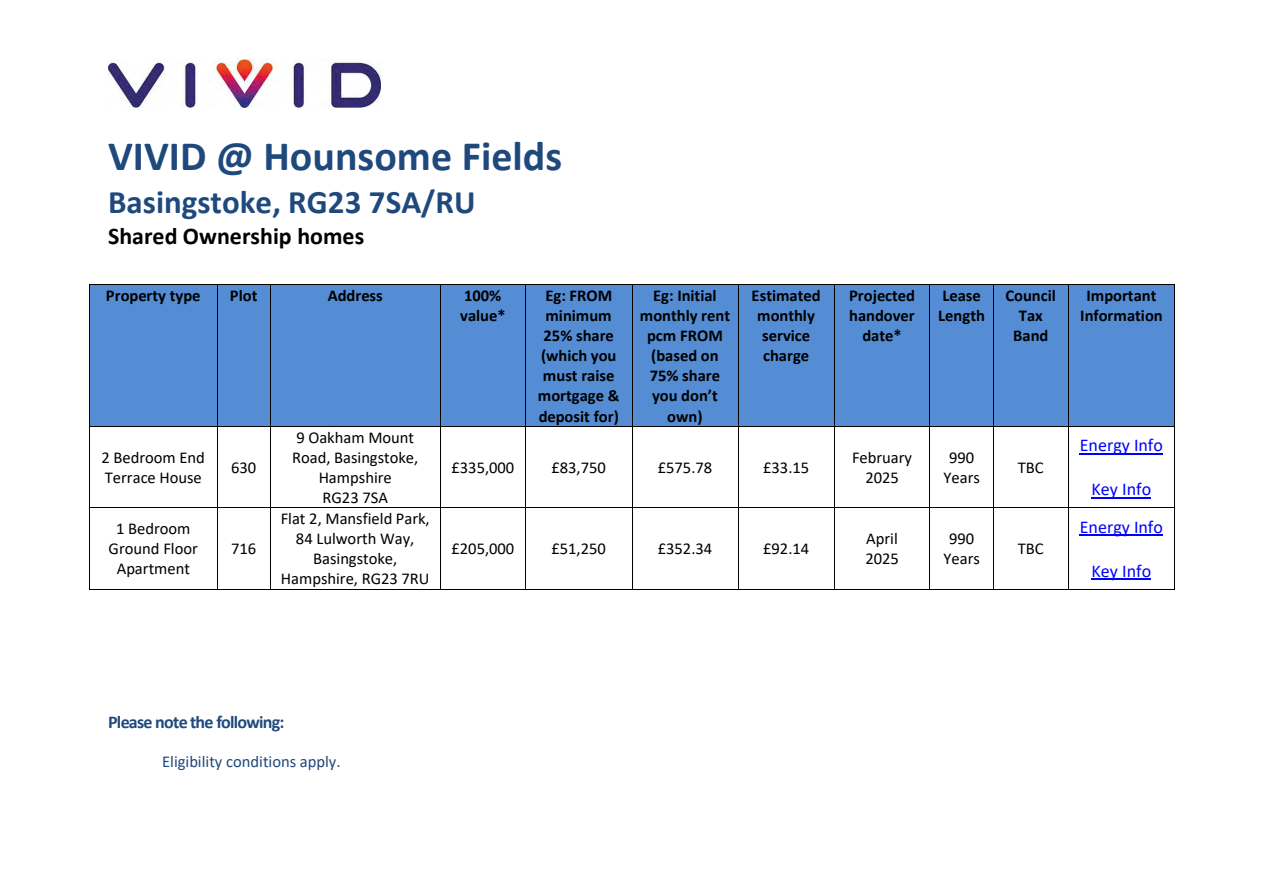
<style>
.page{position:relative;width:1264px;height:893px;background:#fff}
.page>*{position:absolute;margin:0;border:0;box-sizing:border-box;transform-origin:0 0}
.t1{font:700 42px "Calibri";color:#1f497d}
.t2{font:700 33px "Calibri";color:#1f497d}
.t3{font:700 24px "Calibri";color:#000}
.t4{font:18px "Calibri";color:#00f}
.t5{font:700 18px "Calibri";letter-spacing:-.04em;color:#1f497d}
.t6{font:16.5px/20.1px "Calibri";color:#000;text-align:center}
.t7{font:700 16.5px/20.1px "Calibri";color:#000;text-align:center}
.t8{font:16.5px "Calibri";color:#1f497d}
</style>
<div class="page">
<img style="left:108px;top:59px;width:272px;height:49px">
<div style="left:90px;top:285px;width:127px;height:141px;background:#548dd4"></div>
<div style="left:217px;top:285px;width:53px;height:141px;background:#548dd4"></div>
<div style="left:270px;top:285px;width:170px;height:141px;background:#548dd4"></div>
<div style="left:440px;top:285px;width:85px;height:141px;background:#548dd4"></div>
<div style="left:525px;top:285px;width:106px;height:141px;background:#548dd4"></div>
<div style="left:632px;top:285px;width:105px;height:141px;background:#548dd4"></div>
<div style="left:738px;top:285px;width:95px;height:141px;background:#548dd4"></div>
<div style="left:834px;top:285px;width:95px;height:141px;background:#548dd4"></div>
<div style="left:929px;top:285px;width:63px;height:141px;background:#548dd4"></div>
<div style="left:993px;top:285px;width:74px;height:141px;background:#548dd4"></div>
<div style="left:1068px;top:285px;width:105px;height:141px;background:#548dd4"></div>
<hr style="left:90px;top:284px;width:127px;height:1px;background:#000">
<hr style="left:217px;top:284px;width:53px;height:1px;background:#000">
<hr style="left:270px;top:284px;width:170px;height:1px;background:#000">
<hr style="left:440px;top:284px;width:85px;height:1px;background:#000">
<hr style="left:525px;top:284px;width:106px;height:1px;background:#000">
<hr style="left:632px;top:284px;width:105px;height:1px;background:#000">
<hr style="left:738px;top:284px;width:95px;height:1px;background:#000">
<hr style="left:834px;top:284px;width:95px;height:1px;background:#000">
<hr style="left:929px;top:284px;width:63px;height:1px;background:#000">
<hr style="left:993px;top:284px;width:74px;height:1px;background:#000">
<hr style="left:1068px;top:284px;width:105px;height:1px;background:#000">
<hr style="left:89px;top:285px;width:1px;height:141px;background:#000">
<hr style="left:217px;top:285px;width:1px;height:141px;background:#000">
<hr style="left:270px;top:285px;width:1px;height:141px;background:#000">
<hr style="left:440px;top:285px;width:1px;height:141px;background:#000">
<hr style="left:525px;top:285px;width:1px;height:141px;background:#000">
<hr style="left:631px;top:285px;width:1px;height:141px;background:#000">
<hr style="left:737px;top:285px;width:1px;height:141px;background:#000">
<hr style="left:833px;top:285px;width:1px;height:141px;background:#000">
<hr style="left:929px;top:285px;width:1px;height:141px;background:#000">
<hr style="left:992px;top:285px;width:1px;height:141px;background:#000">
<hr style="left:1067px;top:285px;width:1px;height:141px;background:#000">
<hr style="left:1173px;top:285px;width:1px;height:141px;background:#000">
<hr style="left:1079px;top:453px;width:83px;height:2px;background:#00f">
<hr style="left:1091px;top:497px;width:59px;height:2px;background:#00f">
<hr style="left:90px;top:426px;width:127px;height:1px;background:#000">
<hr style="left:217px;top:426px;width:53px;height:1px;background:#000">
<hr style="left:270px;top:426px;width:170px;height:1px;background:#000">
<hr style="left:440px;top:426px;width:85px;height:1px;background:#000">
<hr style="left:525px;top:426px;width:106px;height:1px;background:#000">
<hr style="left:632px;top:426px;width:105px;height:1px;background:#000">
<hr style="left:738px;top:426px;width:95px;height:1px;background:#000">
<hr style="left:834px;top:426px;width:95px;height:1px;background:#000">
<hr style="left:929px;top:426px;width:63px;height:1px;background:#000">
<hr style="left:993px;top:426px;width:74px;height:1px;background:#000">
<hr style="left:1068px;top:426px;width:105px;height:1px;background:#000">
<hr style="left:89px;top:427px;width:1px;height:81px;background:#000">
<hr style="left:217px;top:427px;width:1px;height:81px;background:#000">
<hr style="left:270px;top:427px;width:1px;height:81px;background:#000">
<hr style="left:440px;top:427px;width:1px;height:81px;background:#000">
<hr style="left:525px;top:427px;width:1px;height:81px;background:#000">
<hr style="left:631px;top:427px;width:1px;height:81px;background:#000">
<hr style="left:737px;top:427px;width:1px;height:81px;background:#000">
<hr style="left:833px;top:427px;width:1px;height:81px;background:#000">
<hr style="left:929px;top:427px;width:1px;height:81px;background:#000">
<hr style="left:992px;top:427px;width:1px;height:81px;background:#000">
<hr style="left:1067px;top:427px;width:1px;height:81px;background:#000">
<hr style="left:1173px;top:427px;width:1px;height:81px;background:#000">
<hr style="left:1079px;top:535px;width:83px;height:1px;background:#00f">
<hr style="left:1091px;top:579px;width:59px;height:1px;background:#00f">
<hr style="left:90px;top:508px;width:127px;height:1px;background:#000">
<hr style="left:217px;top:508px;width:53px;height:1px;background:#000">
<hr style="left:270px;top:508px;width:170px;height:1px;background:#000">
<hr style="left:440px;top:508px;width:85px;height:1px;background:#000">
<hr style="left:525px;top:508px;width:106px;height:1px;background:#000">
<hr style="left:632px;top:508px;width:105px;height:1px;background:#000">
<hr style="left:738px;top:508px;width:95px;height:1px;background:#000">
<hr style="left:834px;top:508px;width:95px;height:1px;background:#000">
<hr style="left:929px;top:508px;width:63px;height:1px;background:#000">
<hr style="left:993px;top:508px;width:74px;height:1px;background:#000">
<hr style="left:1068px;top:508px;width:105px;height:1px;background:#000">
<hr style="left:89px;top:508px;width:1px;height:81px;background:#000">
<hr style="left:90px;top:589px;width:127px;height:1px;background:#000">
<hr style="left:217px;top:508px;width:1px;height:81px;background:#000">
<hr style="left:217px;top:589px;width:53px;height:1px;background:#000">
<hr style="left:270px;top:508px;width:1px;height:81px;background:#000">
<hr style="left:270px;top:589px;width:170px;height:1px;background:#000">
<hr style="left:440px;top:508px;width:1px;height:81px;background:#000">
<hr style="left:440px;top:589px;width:85px;height:1px;background:#000">
<hr style="left:525px;top:508px;width:1px;height:81px;background:#000">
<hr style="left:525px;top:589px;width:106px;height:1px;background:#000">
<hr style="left:631px;top:508px;width:1px;height:81px;background:#000">
<hr style="left:632px;top:589px;width:105px;height:1px;background:#000">
<hr style="left:737px;top:508px;width:1px;height:81px;background:#000">
<hr style="left:738px;top:589px;width:95px;height:1px;background:#000">
<hr style="left:833px;top:508px;width:1px;height:81px;background:#000">
<hr style="left:834px;top:589px;width:95px;height:1px;background:#000">
<hr style="left:929px;top:508px;width:1px;height:81px;background:#000">
<hr style="left:929px;top:589px;width:63px;height:1px;background:#000">
<hr style="left:992px;top:508px;width:1px;height:81px;background:#000">
<hr style="left:993px;top:589px;width:74px;height:1px;background:#000">
<hr style="left:1067px;top:508px;width:1px;height:81px;background:#000">
<hr style="left:1068px;top:589px;width:105px;height:1px;background:#000">
<hr style="left:1173px;top:508px;width:1px;height:81px;background:#000">
<p class="t1" style="left:108px;top:138px;width:455px">VIVID @ Hounsome Fields</p>
<p class="t2" style="left:108px;top:188px;width:369px">Basingstoke, RG23 7SA/RU</p>
<p class="t3" style="left:108px;top:226px;width:257px">Shared Ownership homes</p>
<p class="t7" style="left:106px;top:287px;width:96px">Property type</p>
<p class="t7" style="left:230px;top:287px;width:29px">Plot</p>
<p class="t7" style="left:327px;top:287px;width:57px">Address</p>
<p class="t7" style="left:460px;top:287px;width:47px;text-align:left">100% value*</p>
<p class="t7" style="left:538px;top:287px;width:83px">Eg: FROM minimum<br>25% share (which you must raise mortgage &amp; deposit for)</p>
<p class="t7" style="left:639px;top:287px;width:92px">Eg: Initial monthly rent pcm FROM (based on<br>75% share you don’t own)</p>
<p class="t7" style="left:751px;top:287px;width:70px">Estimated monthly service charge</p>
<p class="t7" style="left:848px;top:287px;width:67px">Projected handover date*</p>
<p class="t7" style="left:938px;top:287px;width:48px;text-align:left">Lease<br>Length</p>
<p class="t7" style="left:1005px;top:287px;width:52px">Council<br>Tax<br>Band</p>
<p class="t7" style="left:1079px;top:287px;width:84px">Important<br>Information</p>
<p class="t6" style="left:101px;top:448px;width:105px;text-align:left">2 Bedroom End<br>Terrace House</p>
<p class="t6" style="left:231px;top:459px;width:27px">630</p>
<p class="t6" style="left:292px;top:428px;width:128px">9 Oakham Mount<br>Road, Basingstoke,<br>Hampshire</p>
<p class="t6" style="left:322px;top:489px;width:67px">RG23 7SA</p>
<p class="t4" style="left:1079px;top:438px;width:85px">Energy Info</p>
<p class="t4" style="left:1091px;top:482px;width:61px">Key Info</p>
<p class="t6" style="left:451px;top:459px;width:64px">£335,000</p>
<p class="t6" style="left:551px;top:459px;width:56px">£83,750</p>
<p class="t6" style="left:657px;top:459px;width:56px">£575.78</p>
<p class="t6" style="left:763px;top:459px;width:47px">£33.15</p>
<p class="t6" style="left:851px;top:448px;width:62px">February<br>2025</p>
<p class="t6" style="left:943px;top:448px;width:38px">990<br>Years</p>
<p class="t6" style="left:1017px;top:459px;width:27px">TBC</p>
<p class="t6" style="left:109px;top:520px;width:91px">1 Bedroom<br>Ground Floor<br>Apartment</p>
<p class="t6" style="left:231px;top:540px;width:27px">716</p>
<p class="t6" style="left:280px;top:510px;width:150px">Flat 2, Mansfield Park,<br>84 Lulworth Way,<br>Basingstoke,<br>Hampshire, RG23 7RU</p>
<p class="t6" style="left:451px;top:540px;width:64px">£205,000</p>
<p class="t6" style="left:551px;top:540px;width:56px">£51,250</p>
<p class="t6" style="left:657px;top:540px;width:56px">£352.34</p>
<p class="t6" style="left:763px;top:540px;width:47px">£92.14</p>
<p class="t5" style="left:108px;top:714px;width:178px">Please note the following:</p>
<p class="t8" style="left:162px;top:755px;width:180px">Eligibility conditions apply.</p>
<p class="t6" style="left:866px;top:530px;width:33px">April</p>
<p class="t6" style="left:865px;top:550px;width:35px">2025</p>
<p class="t6" style="left:943px;top:530px;width:38px">990<br>Years</p>
<p class="t6" style="left:1017px;top:540px;width:27px">TBC</p>
<p class="t4" style="left:1079px;top:519px;width:85px">Energy Info</p>
<p class="t4" style="left:1091px;top:563px;width:61px">Key Info</p>
</div>
